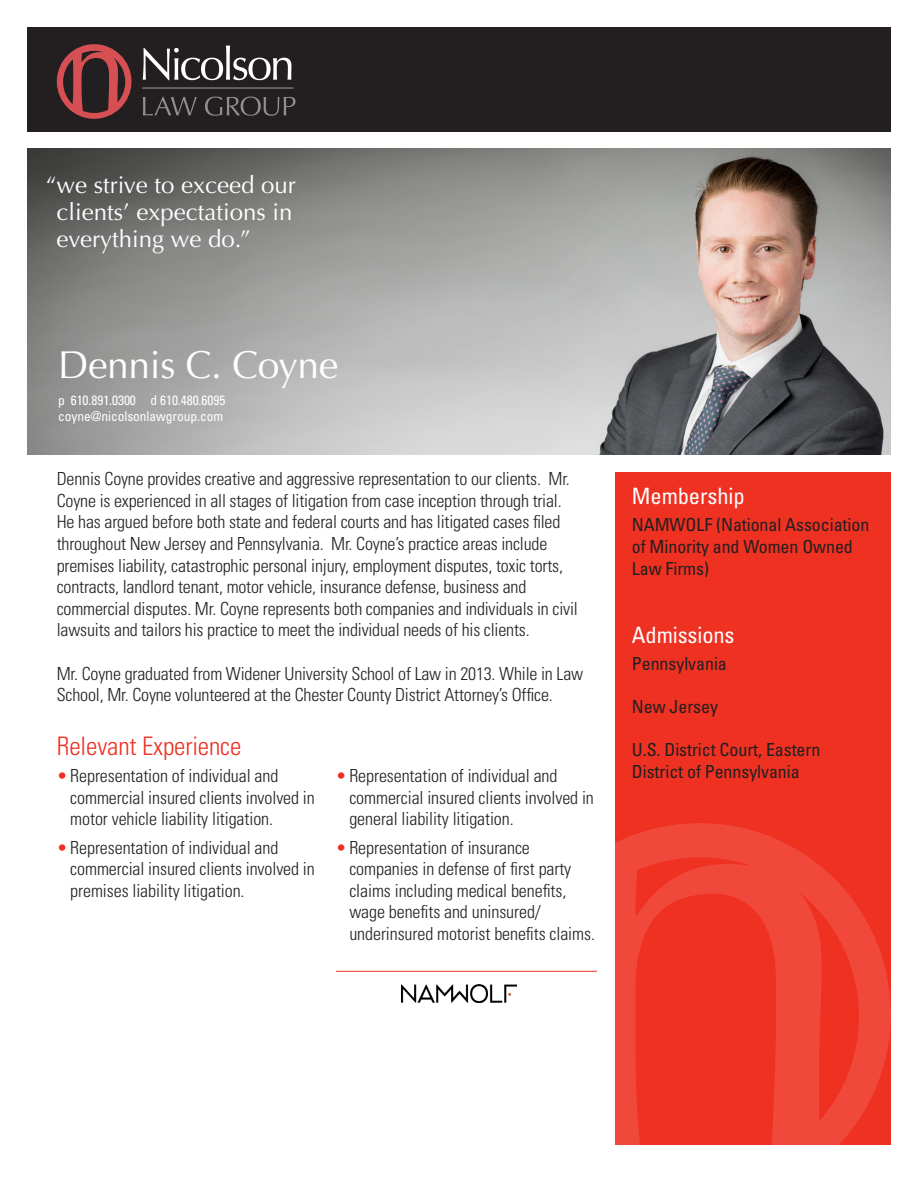
<style>
.page{position:relative;width:918px;height:1188px;background:#fff}
.page>*{position:absolute;margin:0;border:0;box-sizing:border-box;transform-origin:0 0}
.Main_Header{font:39px "Optima";letter-spacing:-.01em;color:#fff}
.Sub-Head{font:300 condensed 25.5px "Univers LT Std";letter-spacing:-.005em;color:#ef3122}
.t1{font:24px/27px "Optima";color:#fff}
.Sub-Head-2{font:condensed 22.5px "Univers LT Std";letter-spacing:-.005em;color:#fff}
.Body{font:300 condensed 18px/21.6px "Univers LT Std";letter-spacing:-.01em;color:#231f20}
.Contact_Info{font:condensed 18px/21.6px "Univers LT Std";letter-spacing:-.005em;color:#231f20}
.Contact_Info-2{font:condensed 13.5px "Univers LT Std";letter-spacing:-.005em;color:#fff}
.s1{color:#ef3122}
</style>
<div class="page">
<div style="left:27px;top:27px;width:864px;height:105px;background:#231f20"></div>
<svg style="left:57px;top:44px;width:74px;height:75px"></svg>
<svg style="left:143px;top:45px;width:148px;height:35px"></svg>
<svg style="left:143px;top:97px;width:54px;height:18px"></svg>
<svg style="left:205px;top:97px;width:90px;height:19px"></svg>
<hr style="left:142px;top:87px;width:152px;height:2px;background:#8d8f92">
<div style="left:615px;top:472px;width:276px;height:673px;background:#ef3122"></div>
<img style="left:27px;top:148px;width:864px;height:307px">
<svg style="left:615px;top:823px;width:276px;height:322px"></svg>
<hr style="left:336px;top:971px;width:261px;height:1px;background:#ef3122">
<img style="left:401px;top:984px;width:116px;height:18px">
<p class="t1" style="left:56px;top:171px;width:241px;text-indent:-11px">“we strive to exceed our clients’ expectations in everything we do.”</p>
<p class="Main_Header" style="left:58px;top:342px;width:282px">Dennis C. Coyne</p>
<p class="Contact_Info-2" style="left:58px;top:391px;width:169px">p 610.891.0300 d 610.480.6095</p>
<p class="Contact_Info-2" style="left:58px;top:408px;width:166px">coyne@nicolsonlawgroup.com</p>
<p class="Body" style="left:57px;top:468px;width:523px">Dennis Coyne provides creative and aggressive representation to our clients. Mr.<br>Coyne is experienced in all stages of litigation from case inception through trial.<br>He has argued before both state and federal courts and has litigated cases filed throughout New Jersey and Pennsylvania. Mr. Coyne’s practice areas include premises liability, catastrophic personal injury, employment disputes, toxic torts, contracts, landlord tenant, motor vehicle, insurance defense, business and commercial disputes. Mr. Coyne represents both companies and individuals in civil lawsuits and tailors his practice to meet the individual needs of his clients.</p>
<p class="Body" style="left:57px;top:662px;width:528px">Mr. Coyne graduated from Widener University School of Law in 2013. While in Law<br>School, Mr. Coyne volunteered at the Chester County District Attorney’s Office.</p>
<p class="Sub-Head" style="left:57px;top:731px;width:186px">Relevant Experience</p>
<p class="Body" style="left:70px;top:765px;width:246px;text-indent:-14px"><span class="s1">•</span>Representation of individual and commercial insured clients involved in motor vehicle liability litigation.</p>
<p class="Body" style="left:70px;top:836px;width:246px;text-indent:-14px"><span class="s1">•</span>Representation of individual and commercial insured clients involved in premises liability litigation.</p>
<p class="Body" style="left:349px;top:765px;width:246px;text-indent:-14px"><span class="s1">•</span>Representation of individual and commercial insured clients involved in general liability litigation.</p>
<p class="Body" style="left:349px;top:836px;width:247px;text-indent:-14px"><span class="s1">•</span>Representation of insurance companies in defense of first party claims including medical benefits, wage benefits and uninsured/ underinsured motorist benefits claims.</p>
<p class="Sub-Head-2" style="left:632px;top:482px;width:114px">Membership</p>
<p class="Contact_Info" style="left:632px;top:514px;width:239px">NAMWOLF (National Association of Minority and Women Owned<br>Law Firms)</p>
<p class="Sub-Head-2" style="left:632px;top:621px;width:104px">Admissions</p>
<p class="Contact_Info" style="left:632px;top:653px;width:96px">Pennsylvania</p>
<p class="Contact_Info" style="left:632px;top:696px;width:88px">New Jersey</p>
<p class="Contact_Info" style="left:632px;top:739px;width:190px">U.S. District Court, Eastern<br>District of Pennsylvania</p>
</div>
